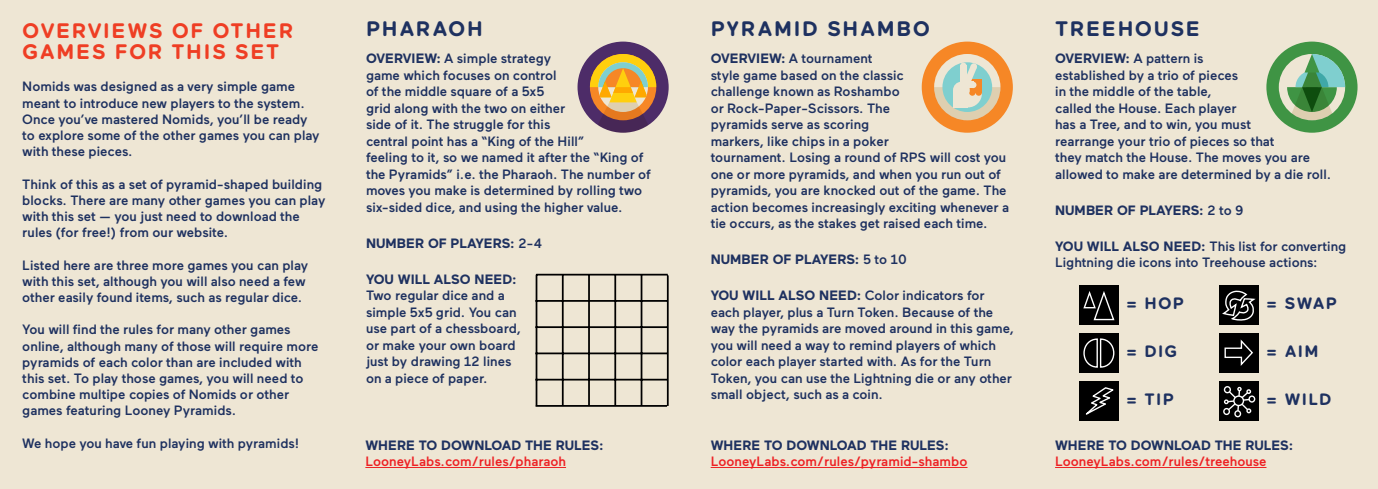
<style>
.page{position:relative;width:1378px;height:489px;background:#eee6d4}
.page>*{position:absolute;margin:0;border:0;box-sizing:border-box;transform-origin:0 0}
.t1{font:700 21px/21px "Maax Rounded";letter-spacing:.075em;color:#ef3e24}
.t2{font:700 21px "Maax Rounded";letter-spacing:.075em;color:#1e3160}
.t3{font:700 16.5px "Maax Rounded";letter-spacing:.075em;color:#1e3160}
.t4{font:500 13.5px/16.5px "Maax";color:#1e3160}
.t5{font:700 13.5px "Maax";color:#1e3160}
.t6{font:500 13.5px "Maax";color:#ed2124}
.s1{font-weight:700}
.s2{font-weight:500}
</style>
<div class="page">
<hr style="left:365px;top:467px;width:201px;height:1px;background:#ed2124">
<hr style="left:711px;top:467px;width:256px;height:1px;background:#ed2124">
<hr style="left:1055px;top:467px;width:211px;height:1px;background:#ed2124">
<hr style="left:536px;top:274px;width:132px;height:2px;background:#000">
<hr style="left:535px;top:300px;width:132px;height:2px;background:#000">
<hr style="left:535px;top:326px;width:132px;height:2px;background:#000">
<hr style="left:535px;top:353px;width:132px;height:1px;background:#000">
<hr style="left:535px;top:379px;width:132px;height:2px;background:#000">
<hr style="left:535px;top:405px;width:132px;height:2px;background:#000">
<hr style="left:535px;top:275px;width:2px;height:130px;background:#000">
<hr style="left:562px;top:275px;width:1px;height:131px;background:#000">
<hr style="left:588px;top:275px;width:2px;height:131px;background:#000">
<hr style="left:614px;top:275px;width:2px;height:131px;background:#000">
<hr style="left:640px;top:275px;width:2px;height:131px;background:#000">
<hr style="left:667px;top:275px;width:1px;height:131px;background:#000">
<div style="left:1218px;top:381px;width:40px;height:40px;background:#000"></div>
<div style="left:1248px;top:395px;width:7px;height:8px;border:1px solid #fff;border-radius:50%"></div>
<div style="left:1224px;top:386px;width:7px;height:7px;border:1px solid #fff;border-radius:50%"></div>
<div style="left:1223px;top:408px;width:7px;height:7px;border:1px solid #fff;border-radius:50%"></div>
<svg style="left:1224px;top:387px;width:30px;height:30px"></svg>
<div style="left:1234px;top:410px;width:7px;height:7px;border:1px solid #fff;border-radius:50%"></div>
<div style="left:1218px;top:285px;width:40px;height:40px;background:#000"></div>
<svg style="left:1222px;top:290px;width:34px;height:31px"></svg>
<div style="left:1218px;top:333px;width:40px;height:40px;background:#000"></div>
<svg style="left:1224px;top:339px;width:29px;height:27px"></svg>
<div style="left:1079px;top:285px;width:40px;height:40px;background:#000"></div>
<svg style="left:1083px;top:291px;width:32px;height:30px"></svg>
<div style="left:1079px;top:381px;width:40px;height:40px;background:#000"></div>
<svg style="left:1085px;top:387px;width:29px;height:28px"></svg>
<div style="left:1079px;top:333px;width:40px;height:40px;background:#000"></div>
<svg style="left:1083px;top:338px;width:32px;height:30px"></svg>
<svg style="left:921px;top:42px;width:92px;height:91px"></svg>
<svg style="left:577px;top:42px;width:91px;height:91px"></svg>
<div style="left:1266px;top:42px;width:91px;height:91px;background:#3f9444;border-radius:50%"></div>
<svg style="left:1278px;top:54px;width:67px;height:66px"></svg>
<svg style="left:1287px;top:54px;width:58px;height:66px"></svg>
<h1 class="t2" style="left:711px;top:16px;width:221px">PYRAMID SHAMBO</h1>
<p class="t4" style="left:711px;top:51px;width:300px"><span class="s1">OVERVIEW:</span> A tournament<br>style game based on the classic<br>challenge known as Roshambo<br>or Rock-Paper-Scissors. The<br>pyramids serve as scoring<br>markers, like chips in a poker<br>tournament. Losing a round of RPS will cost you one or more pyramids, and when you run out of pyramids, you are knocked out of the game. The action becomes increasingly exciting whenever a tie occurs, as the stakes get raised each time.</p>
<p class="t5" style="left:711px;top:252px;width:198px">NUMBER OF PLAYERS: <span class="s2">5 to 10</span></p>
<p class="t4" style="left:711px;top:288px;width:305px"><span class="s1">YOU WILL ALSO NEED:</span> Color indicators for each player, plus a Turn Token. Because of the way the pyramids are moved around in this game, you will need a way to remind players of which color each player started with. As for the Turn Token, you can use the Lightning die or any other small object, such as a coin.</p>
<h1 class="t2" style="left:366px;top:16px;width:118px">PHARAOH</h1>
<p class="t4" style="left:366px;top:51px;width:286px"><span class="s1">OVERVIEW:</span> A simple strategy<br>game which focuses on control<br>of the middle square of a 5x5<br>grid along with the two on either<br>side of it. The struggle for this<br>central point has a “King of the Hill”<br>feeling to it, so we named it after the “King of the Pyramids” i.e. the Pharaoh. The number of moves you make is determined by rolling two six-sided dice, and using the higher value.</p>
<p class="t5" style="left:366px;top:236px;width:178px">NUMBER OF PLAYERS: <span class="s2">2-4</span></p>
<p class="t5" style="left:366px;top:272px;width:152px">YOU WILL ALSO NEED:</p>
<p class="t4" style="left:366px;top:288px;width:156px">Two regular dice and a simple 5x5 grid. You can use part of a chessboard, or make your own board just by drawing 12 lines on a piece of paper.</p>
<h1 class="t1" style="left:22px;top:20px;width:272px">OVERVIEWS OF OTHER<br>GAMES FOR THIS SET</h1>
<p class="t4" style="left:22px;top:79px;width:299px">Nomids was designed as a very simple game meant to introduce new players to the system.<br>Once you’ve mastered Nomids, you’ll be ready to explore some of the other games you can play with these pieces.</p>
<p class="t4" style="left:22px;top:176px;width:305px">Think of this as a set of pyramid-shaped building blocks. There are many other games you can play with this set — you just need to download the rules (for free!) from our website.</p>
<p class="t4" style="left:22px;top:257px;width:287px">Listed here are three more games you can play with this set, although you will also need a few other easily found items, such as regular dice.</p>
<p class="t4" style="left:22px;top:322px;width:298px">You will find the rules for many other games online, although many of those will require more pyramids of each color than are included with this set. To play those games, you will need to combine multipe copies of Nomids or other games featuring Looney Pyramids.</p>
<p class="t4" style="left:22px;top:435px;width:278px">We hope you have fun playing with pyramids!</p>
<p class="t5" style="left:711px;top:438px;width:240px">WHERE TO DOWNLOAD THE RULES:</p>
<p class="t6" style="left:711px;top:454px;width:258px">LooneyLabs.com/rules/pyramid-shambo</p>
<p class="t5" style="left:365px;top:438px;width:240px">WHERE TO DOWNLOAD THE RULES:</p>
<p class="t6" style="left:365px;top:454px;width:202px">LooneyLabs.com/rules/pharaoh</p>
<h1 class="t2" style="left:1055px;top:16px;width:146px">TREEHOUSE</h1>
<p class="t4" style="left:1055px;top:51px;width:278px"><span class="s1">OVERVIEW:</span> A pattern is<br>established by a trio of pieces<br>in the middle of the table,<br>called the House. Each player<br>has a Tree, and to win, you must<br>rearrange your trio of pieces so that<br>they match the House. The moves you are allowed to make are determined by a die roll.</p>
<p class="t5" style="left:1055px;top:203px;width:190px">NUMBER OF PLAYERS: <span class="s2">2 to 9</span></p>
<p class="t4" style="left:1055px;top:238px;width:293px"><span class="s1">YOU WILL ALSO NEED:</span> This list for converting<br>Lightning die icons into Treehouse actions:</p>
<p class="t3" style="left:1126px;top:294px;width:59px">= HOP</p>
<p class="t3" style="left:1266px;top:294px;width:72px">= SWAP</p>
<p class="t3" style="left:1126px;top:342px;width:52px">= DIG</p>
<p class="t3" style="left:1266px;top:342px;width:54px">= AIM</p>
<p class="t3" style="left:1126px;top:389px;width:49px">= TIP</p>
<p class="t3" style="left:1266px;top:389px;width:67px">= WILD</p>
<p class="t5" style="left:1055px;top:438px;width:240px">WHERE TO DOWNLOAD THE RULES:</p>
<p class="t6" style="left:1055px;top:454px;width:213px">LooneyLabs.com/rules/treehouse</p>
</div>
